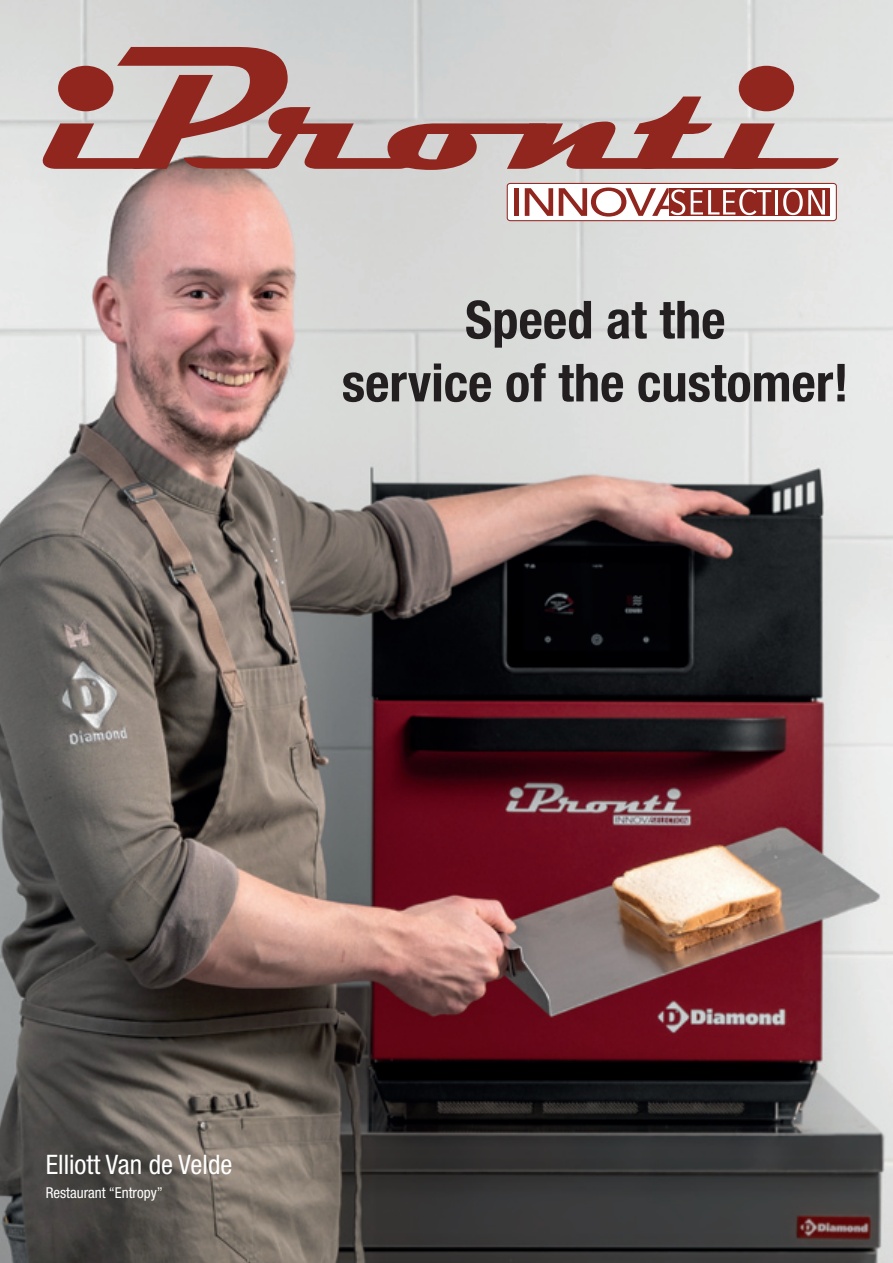
<style>
.page{position:relative;width:893px;height:1263px;background:#fff}
.page>*{position:absolute;margin:0;border:0;box-sizing:border-box;transform-origin:0 0}
.t1{font:700 condensed 52.5px/63px "Helvetica Neue";color:#231f20;text-align:center}
.t2{font:condensed 26.85px "Helvetica Neue";color:#fff}
.t3{font:condensed 15px "Helvetica Neue";color:#fff}
</style>
<div class="page">
<img style="left:0;top:0;width:893px;height:1263px">
<div style="left:507px;top:183px;width:329px;height:38px;background:#fff;border-radius:3px"></div>
<div style="left:507px;top:183px;width:330px;height:38px;border:1px solid #91261f;border-radius:3px"></div>
<div style="left:514px;top:188px;width:5px;height:28px;background:#91261f"></div>
<svg style="left:525px;top:188px;width:28px;height:28px"></svg>
<div style="left:669px;top:188px;width:160px;height:28px;background:#91261f"></div>
<svg style="left:559px;top:187px;width:126px;height:30px"></svg>
<svg style="left:691px;top:189px;width:80px;height:26px"></svg>
<hr style="left:775px;top:190px;width:3px;height:25px;background:#fff">
<svg style="left:783px;top:189px;width:42px;height:26px"></svg>
<svg style="left:40px;top:47px;width:799px;height:123px"></svg>
<p class="t1" style="left:342px;top:288px;width:508px">Speed at the<br>service of the customer!</p>
<p class="t2" style="left:46px;top:1149px;width:188px">Elliott Van de Velde</p>
<p class="t3" style="left:46px;top:1184px;width:119px">Restaurant “Entropy”</p>
</div>
